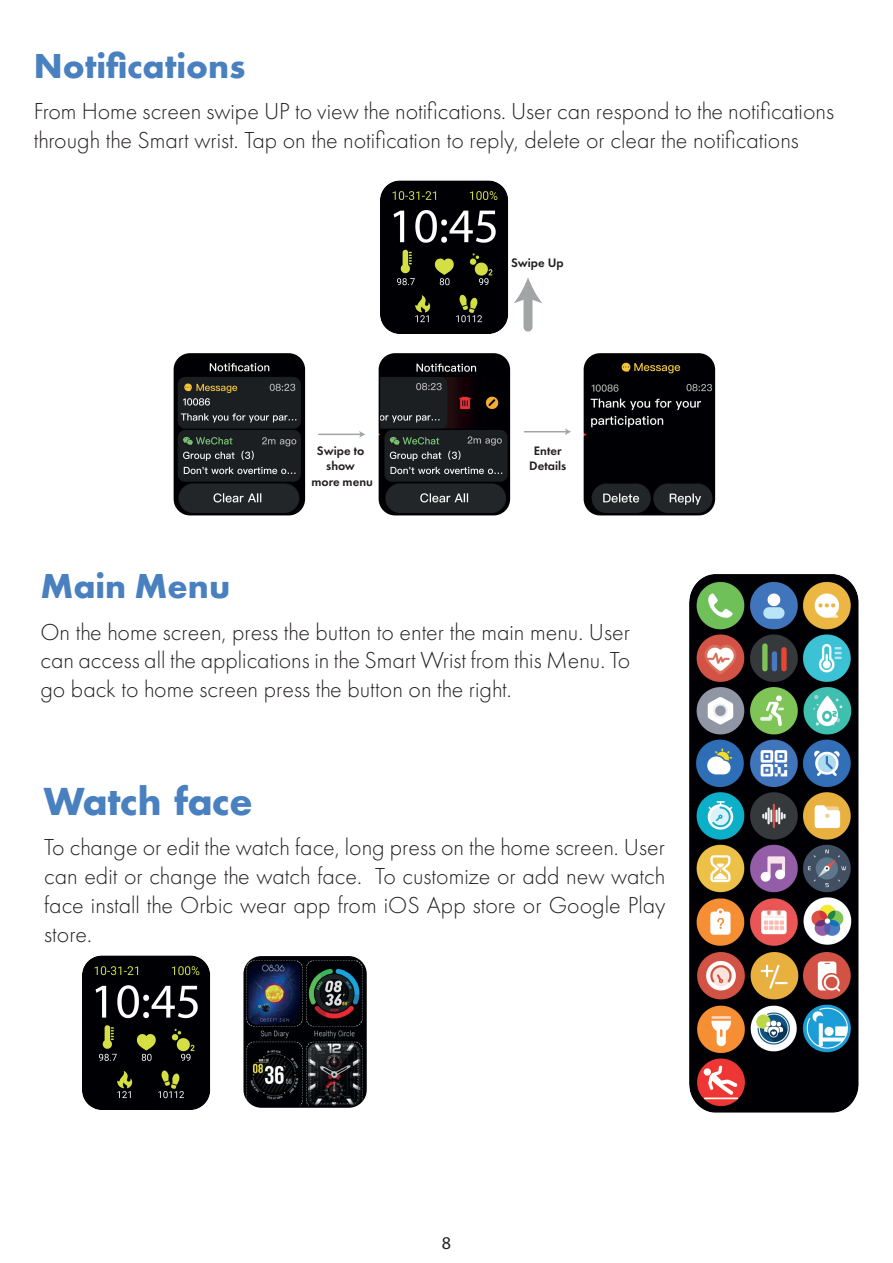
<style>
.page{position:relative;width:893px;height:1263px;background:#fff}
.page>*{position:absolute;margin:0;border:0;box-sizing:border-box;transform-origin:0 0}
.t1{font:700 36px "Futura PT";color:#4980c0}
.t2{font:700 36px "Futura";color:#4980c0}
.t3{font:300 24px/28.8px "Futura PT";color:#231f20;text-align:justify}
.t4{font:18px "Myriad Pro";color:#231f20}
.t5{font:600 12.75px/15.3px "Futura PT";color:#231f20;text-align:center}
</style>
<div class="page">
<img style="left:380px;top:180px;width:128px;height:154px">
<div style="left:523px;top:296px;width:9px;height:31px;background:#a2a5a5"></div>
<svg style="left:514px;top:277px;width:28px;height:26px"></svg>
<hr style="left:319px;top:434px;width:42px;height:1px;background:#a2a5a5">
<svg style="left:359px;top:431px;width:7px;height:7px"></svg>
<hr style="left:524px;top:431px;width:43px;height:1px;background:#a2a5a5">
<svg style="left:565px;top:428px;width:6px;height:7px"></svg>
<img style="left:174px;top:353px;width:131px;height:162px">
<img style="left:379px;top:353px;width:131px;height:162px">
<img style="left:584px;top:353px;width:131px;height:162px">
<img style="left:83px;top:955px;width:127px;height:154px">
<img style="left:243px;top:956px;width:124px;height:152px">
<img style="left:690px;top:574px;width:168px;height:538px">
<h1 class="t1" style="left:34px;top:43px;width:213px">Notifications</h1>
<p class="t3" style="left:34px;top:97px;width:802px">From Home screen swipe UP to view the notifications. User can respond to the notifications through the Smart wrist. Tap on the notification to reply, delete or clear the notifications</p>
<p class="t5" style="left:511px;top:255px;width:54px">Swipe Up</p>
<p class="t5" style="left:311px;top:443px;width:63px">Swipe to show<br>more menu</p>
<p class="t5" style="left:529px;top:443px;width:39px">Enter<br>Details</p>
<h1 class="t1" style="left:40px;top:563px;width:191px">Main Menu</h1>
<p class="t3" style="left:40px;top:617px;width:591px">On the home screen, press the button to enter the main menu. User can access all the applications in the Smart Wrist from this Menu. To go back to home screen press the button on the right.</p>
<h1 class="t2" style="left:44px;top:778px;width:209px">Watch face</h1>
<p class="t3" style="left:44px;top:833px;width:623px">To change or edit the watch face, long press on the home screen. User can edit or change the watch face. To customize or add new watch face install the Orbic wear app from iOS App store or Google Play store.</p>
<p class="t4" style="left:442px;top:1232px;width:11px">8</p>
</div>
